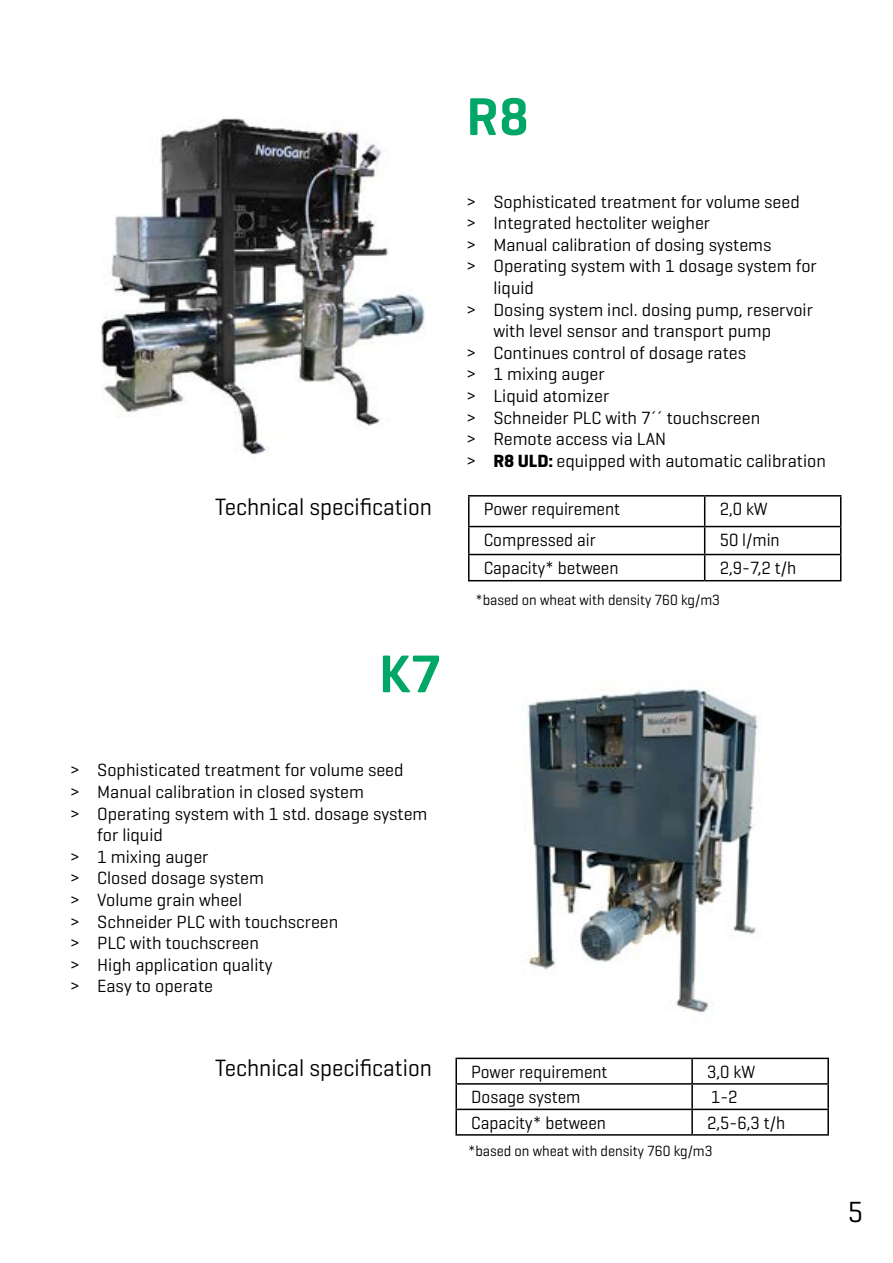
<style>
.page{position:relative;width:893px;height:1263px;background:#fff}
.page>*{position:absolute;margin:0;border:0;box-sizing:border-box;transform-origin:0 0}
.t1{font:600 54px "Geogrotesque";color:#00a766}
.t2{font:29.7px "Geogrotesque";color:#000;scale:.96 1}
.t3{font:24px "Geogrotesque";color:#000;scale:.96 1}
.t4{font:18px "Geogrotesque";color:#000}
.t5{font:18px "Geogrotesque";color:#000;scale:.96 1}
.t6{font:15px "Geogrotesque";color:#000;scale:.96 1}
.s1{font-weight:700}
</style>
<div class="page">
<img style="left:101px;top:118px;width:324px;height:336px">
<img style="left:522px;top:687px;width:239px;height:325px">
<hr style="left:468px;top:495px;width:237px;height:2px;background:#000">
<hr style="left:468px;top:497px;width:2px;height:29px;background:#000">
<hr style="left:705px;top:495px;width:136px;height:2px;background:#000">
<hr style="left:468px;top:526px;width:237px;height:1px;background:#000">
<hr style="left:468px;top:527px;width:2px;height:27px;background:#000">
<hr style="left:705px;top:526px;width:136px;height:1px;background:#000">
<hr style="left:468px;top:554px;width:237px;height:1px;background:#000">
<hr style="left:468px;top:555px;width:2px;height:25px;background:#000">
<hr style="left:705px;top:554px;width:136px;height:1px;background:#000">
<svg style="left:704px;top:497px;width:1px;height:83px"></svg>
<svg style="left:840px;top:497px;width:1px;height:83px"></svg>
<hr style="left:468px;top:580px;width:237px;height:1px;background:#000">
<hr style="left:705px;top:580px;width:136px;height:1px;background:#000">
<hr style="left:455px;top:1058px;width:237px;height:1px;background:#000">
<hr style="left:455px;top:1059px;width:2px;height:24px;background:#000">
<hr style="left:692px;top:1058px;width:137px;height:1px;background:#000">
<hr style="left:691px;top:1059px;width:2px;height:24px;background:#000">
<hr style="left:827px;top:1059px;width:2px;height:24px;background:#000">
<hr style="left:455px;top:1083px;width:237px;height:2px;background:#000">
<hr style="left:455px;top:1085px;width:2px;height:24px;background:#000">
<hr style="left:692px;top:1083px;width:137px;height:2px;background:#000">
<hr style="left:691px;top:1085px;width:2px;height:24px;background:#000">
<hr style="left:827px;top:1085px;width:2px;height:24px;background:#000">
<hr style="left:455px;top:1109px;width:237px;height:1px;background:#000">
<hr style="left:455px;top:1110px;width:2px;height:24px;background:#000">
<hr style="left:692px;top:1109px;width:137px;height:1px;background:#000">
<hr style="left:691px;top:1110px;width:2px;height:24px;background:#000">
<hr style="left:827px;top:1110px;width:2px;height:24px;background:#000">
<hr style="left:455px;top:1134px;width:237px;height:2px;background:#000">
<hr style="left:692px;top:1134px;width:137px;height:2px;background:#000">
<h3 class="t3" style="left:215px;top:492px;width:227px">Technical specification</h3>
<h1 class="t1" style="left:379px;top:640px;width:63px">K7</h1>
<p class="t4" style="left:70px;top:759px;width:335px">&gt; Sophisticated treatment for volume seed</p>
<p class="t4" style="left:70px;top:781px;width:295px">&gt; Manual calibration in closed system</p>
<p class="t4" style="left:70px;top:802px;width:359px">&gt; Operating system with 1 std. dosage system</p>
<p class="t4" style="left:97px;top:824px;width:67px">for liquid</p>
<p class="t4" style="left:70px;top:845px;width:140px">&gt; 1 mixing auger</p>
<p class="t4" style="left:70px;top:867px;width:195px">&gt; Closed dosage system</p>
<p class="t4" style="left:70px;top:889px;width:174px">&gt; Volume grain wheel</p>
<p class="t4" style="left:70px;top:910px;width:270px">&gt; Schneider PLC with touchscreen</p>
<p class="t4" style="left:70px;top:932px;width:190px">&gt; PLC with touchscreen</p>
<p class="t4" style="left:70px;top:953px;width:204px">&gt; High application quality</p>
<p class="t4" style="left:70px;top:975px;width:144px">&gt; Easy to operate</p>
<h3 class="t3" style="left:215px;top:1052px;width:227px">Technical specification</h3>
<h1 class="t1" style="left:466px;top:83px;width:64px">R8</h1>
<p class="t4" style="left:466px;top:190px;width:335px">&gt; Sophisticated treatment for volume seed</p>
<p class="t4" style="left:466px;top:212px;width:245px">&gt; Integrated hectoliter weigher</p>
<p class="t4" style="left:466px;top:233px;width:307px">&gt; Manual calibration of dosing systems</p>
<p class="t4" style="left:466px;top:255px;width:352px">&gt; Operating system with 1 dosage system for</p>
<p class="t4" style="left:493px;top:277px;width:42px">liquid</p>
<p class="t4" style="left:466px;top:298px;width:348px">&gt; Dosing system incl. dosing pump, reservoir</p>
<p class="t4" style="left:493px;top:320px;width:279px">with level sensor and transport pump</p>
<p class="t4" style="left:466px;top:341px;width:281px">&gt; Continues control of dosage rates</p>
<p class="t4" style="left:466px;top:363px;width:140px">&gt; 1 mixing auger</p>
<p class="t4" style="left:466px;top:385px;width:144px">&gt; Liquid atomizer</p>
<p class="t4" style="left:466px;top:406px;width:295px">&gt; Schneider PLC with 7´´ touchscreen</p>
<p class="t4" style="left:466px;top:428px;width:201px">&gt; Remote access via LAN</p>
<p class="t4" style="left:466px;top:449px;width:361px">&gt; <span class="s1">R8 ULD:</span> equipped with automatic calibration</p>
<p class="t5" style="left:484px;top:498px;width:143px">Power requirement</p>
<p class="t5" style="left:720px;top:498px;width:51px">2,0 kW</p>
<p class="t5" style="left:484px;top:529px;width:118px">Compressed air</p>
<p class="t5" style="left:720px;top:529px;width:64px">50 l/min</p>
<p class="t5" style="left:484px;top:557px;width:142px">Capacity* between</p>
<p class="t5" style="left:720px;top:557px;width:81px">2,9-7,2 t/h</p>
<p class="t6" style="left:475px;top:591px;width:256px">*based on wheat with density 760 kg/m3</p>
<p class="t5" style="left:471px;top:1060px;width:143px">Power requirement</p>
<p class="t5" style="left:707px;top:1060px;width:51px">3,0 kW</p>
<p class="t5" style="left:471px;top:1086px;width:115px">Dosage system</p>
<p class="t5" style="left:711px;top:1086px;width:29px">1-2</p>
<p class="t5" style="left:471px;top:1111px;width:142px">Capacity* between</p>
<p class="t5" style="left:707px;top:1111px;width:83px">2,5-6,3 t/h</p>
<p class="t6" style="left:468px;top:1142px;width:256px">*based on wheat with density 760 kg/m3</p>
<h2 class="t2" style="left:848px;top:1194px;width:18px">5</h2>
</div>
